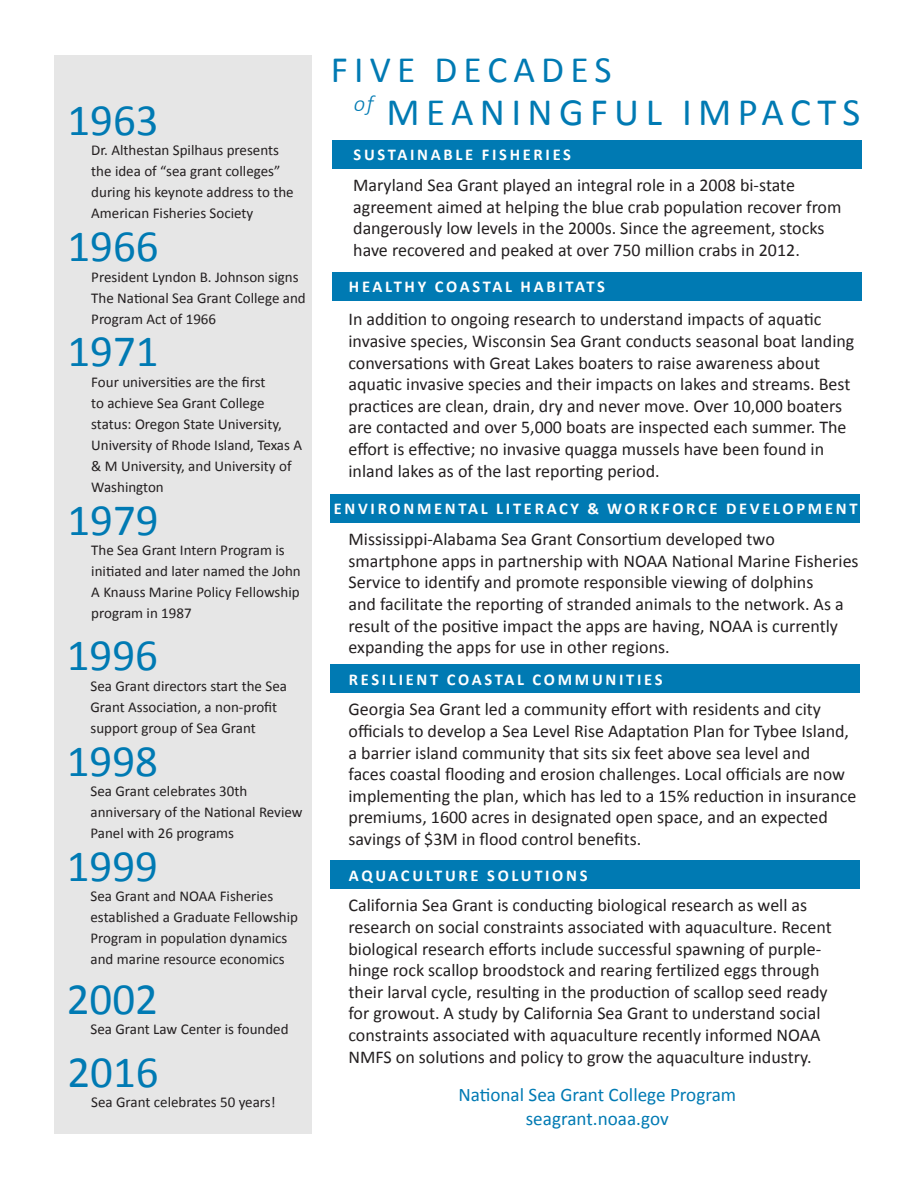
<style>
.page{position:relative;width:918px;height:1188px;background:#fff}
.page>*{position:absolute;margin:0;border:0;box-sizing:border-box;transform-origin:0 0}
.Body{font:45px "Calibri";color:#007ab3}
.t1{font:38.85px "Calibri";letter-spacing:.165em;color:#007ab3}
.t2{font:37.35px "Calibri";letter-spacing:.165em;color:#007ab3}
.t3{font:italic 300 22.65px "Calibri";color:#007ab3}
.Body-2{font:19.2px "Calibri";color:#007ab3}
.t4{font:18px/21.6px "Calibri";color:#231f20}
.t5{font:700 16.5px "Calibri";letter-spacing:.165em;color:#fff}
.Body-3{font:15px/21px "Calibri";color:#231f20}
</style>
<div class="page">
<div style="left:55px;top:55px;width:257px;height:1079px;background:#e6e6e6"></div>
<div style="left:332px;top:140px;width:530px;height:28px;background:#007ab3"></div>
<div style="left:332px;top:272px;width:529px;height:28px;background:#007ab3"></div>
<div style="left:331px;top:494px;width:529px;height:29px;background:#007ab3"></div>
<div style="left:331px;top:665px;width:529px;height:28px;background:#007ab3"></div>
<div style="left:331px;top:861px;width:529px;height:28px;background:#007ab3"></div>
<p class="Body" style="left:67px;top:92px;width:93px">1963</p>
<p class="Body-3" style="left:91px;top:140px;width:204px">Dr. Althestan Spilhaus presents the idea of “sea grant colleges” during his keynote address to the<br>American Fisheries Society</p>
<p class="Body" style="left:67px;top:218px;width:93px">1966</p>
<p class="Body-3" style="left:91px;top:266px;width:216px">President Lyndon B. Johnson signs<br>The National Sea Grant College and<br>Program Act of 1966</p>
<p class="Body" style="left:67px;top:323px;width:93px">1971</p>
<p class="Body-3" style="left:91px;top:371px;width:212px">Four universities are the first<br>to achieve Sea Grant College status: Oregon State University,<br>University of Rhode Island, Texas A &amp; M University, and University of<br>Washington</p>
<p class="Body" style="left:67px;top:492px;width:93px">1979</p>
<p class="Body-3" style="left:91px;top:540px;width:211px">The Sea Grant Intern Program is initiated and later named the John<br>A Knauss Marine Policy Fellowship program in 1987</p>
<p class="Body" style="left:67px;top:627px;width:93px">1996</p>
<p class="Body-3" style="left:91px;top:675px;width:198px">Sea Grant directors start the Sea<br>Grant Association, a non-profit support group of Sea Grant</p>
<p class="Body" style="left:67px;top:732px;width:93px">1998</p>
<p class="Body-3" style="left:91px;top:781px;width:214px">Sea Grant celebrates 30th anniversary of the National Review<br>Panel with 26 programs</p>
<p class="Body" style="left:67px;top:837px;width:93px">1999</p>
<p class="Body-3" style="left:91px;top:886px;width:209px">Sea Grant and NOAA Fisheries established a Graduate Fellowship<br>Program in population dynamics and marine resource economics</p>
<p class="Body" style="left:67px;top:970px;width:93px">2002</p>
<p class="Body-3" style="left:91px;top:1018px;width:200px">Sea Grant Law Center is founded</p>
<p class="Body" style="left:67px;top:1043px;width:93px">2016</p>
<p class="Body-3" style="left:91px;top:1092px;width:186px">Sea Grant celebrates 50 years!</p>
<h2 class="t2" style="left:331px;top:46px;width:282px">FIVE DECADES</h2>
<h2 class="t1" style="left:386px;top:87px;width:476px">MEANINGFUL IMPACTS</h2>
<h2 class="t3" style="left:354px;top:89px;width:21px">of</h2>
<h2 class="t5" style="left:354px;top:144px;width:219px">SUSTAINABLE FISHERIES</h2>
<p class="t4" style="left:353px;top:174px;width:490px">Maryland Sea Grant played an integral role in a 2008 bi-state agreement aimed at helping the blue crab population recover from dangerously low levels in the 2000s. Since the agreement, stocks have recovered and peaked at over 750 million crabs in 2012.</p>
<h2 class="t5" style="left:349px;top:276px;width:258px">HEALTHY COASTAL HABITATS</h2>
<p class="t4" style="left:349px;top:309px;width:507px">In addition to ongoing research to understand impacts of aquatic invasive species, Wisconsin Sea Grant conducts seasonal boat landing conversations with Great Lakes boaters to raise awareness about aquatic invasive species and their impacts on lakes and streams. Best practices are clean, drain, dry and never move. Over 10,000 boaters are contacted and over 5,000 boats are inspected each summer. The effort is effective; no invasive quagga mussels have been found in inland lakes as of the last reporting period.</p>
<h2 class="t5" style="left:334px;top:498px;width:525px">ENVIRONMENTAL LITERACY &amp; WORKFORCE DEVELOPMENT</h2>
<p class="t4" style="left:349px;top:528px;width:512px">Mississippi-Alabama Sea Grant Consortium developed two smartphone apps in partnership with NOAA National Marine Fisheries Service to identify and promote responsible viewing of dolphins<br>and facilitate the reporting of stranded animals to the network. As a result of the positive impact the apps are having, NOAA is currently expanding the apps for use in other regions.</p>
<h2 class="t5" style="left:349px;top:669px;width:315px">RESILIENT COASTAL COMMUNITIES</h2>
<p class="t4" style="left:349px;top:699px;width:509px">Georgia Sea Grant led a community effort with residents and city officials to develop a Sea Level Rise Adaptation Plan for Tybee Island, a barrier island community that sits six feet above sea level and<br>faces coastal flooding and erosion challenges. Local officials are now implementing the plan, which has led to a 15% reduction in insurance premiums, 1600 acres in designated open space, and an expected savings of $3M in flood control benefits.</p>
<h2 class="t5" style="left:349px;top:865px;width:240px">AQUACULTURE SOLUTIONS</h2>
<p class="t4" style="left:349px;top:895px;width:485px">California Sea Grant is conducting biological research as well as research on social constraints associated with aquaculture. Recent biological research efforts include successful spawning of purple&shy;hinge rock scallop broodstock and rearing fertilized eggs through their larval cycle, resulting in the production of scallop seed ready for growout. A study by California Sea Grant to understand social constraints associated with aquaculture recently informed NOAA NMFS on solutions and policy to grow the aquaculture industry.</p>
<p class="Body-2" style="left:458px;top:1083px;width:279px">National Sea Grant College Program</p>
<p class="Body-2" style="left:526px;top:1107px;width:145px">seagrant.noaa.gov</p>
</div>
